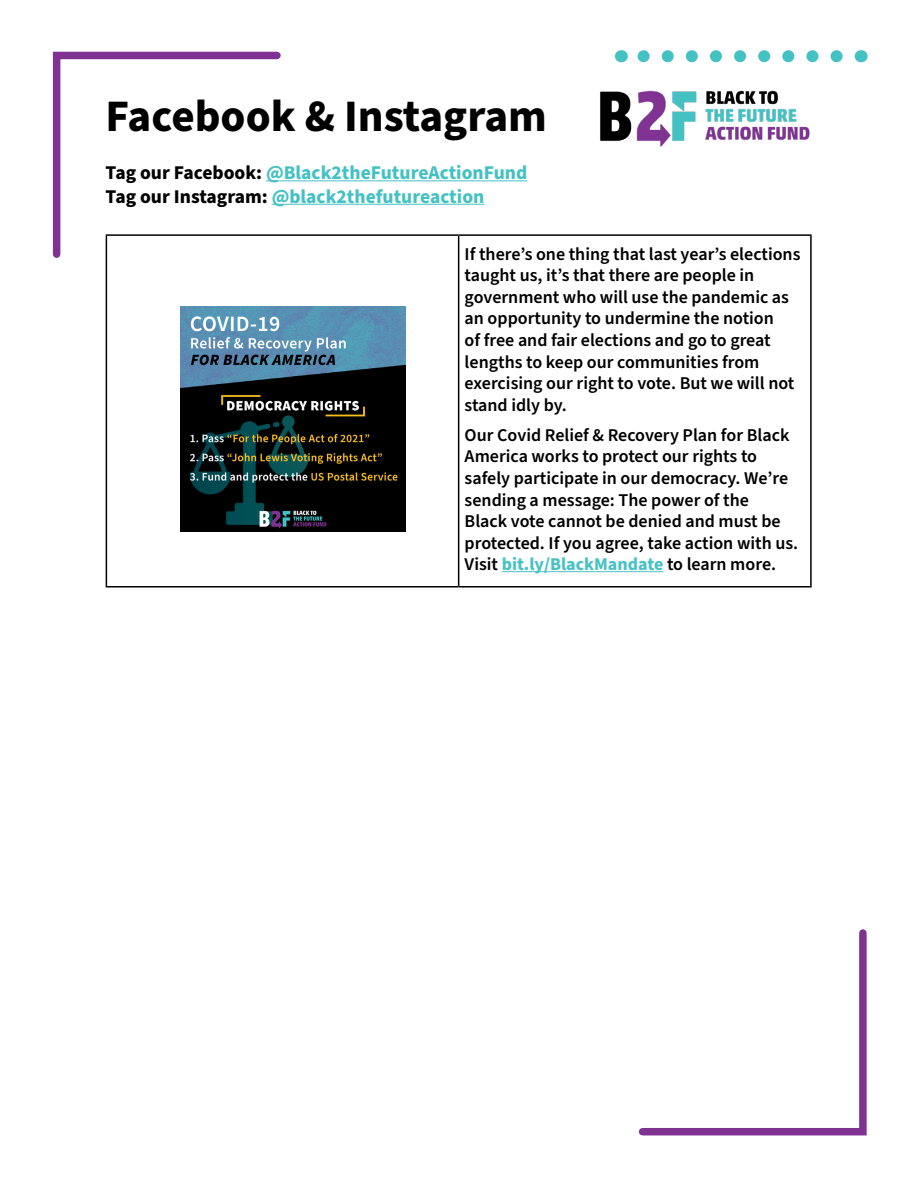
<style>
.page{position:relative;width:918px;height:1188px;background:#fff}
.page>*{position:absolute;margin:0;border:0;box-sizing:border-box;transform-origin:0 0}
.t1{font:700 45px "Source Sans Pro";color:#000}
.t2{font:700 19.5px/23.4px "Source Sans Pro";color:#44c1c3}
.t3{font:600 18px/21.6px "Source Sans Pro";color:#000}
.s1{color:#000}
.s2{font-weight:700;color:#49c2c4}
</style>
<div class="page">
<svg style="left:52px;top:51px;width:232px;height:211px"></svg>
<svg style="left:638px;top:929px;width:229px;height:207px"></svg>
<hr style="left:106px;top:234px;width:353px;height:2px;background:#000">
<hr style="left:106px;top:236px;width:1px;height:350px;background:#000">
<hr style="left:459px;top:234px;width:353px;height:2px;background:#000">
<hr style="left:458px;top:236px;width:1px;height:350px;background:#000">
<hr style="left:810px;top:236px;width:2px;height:350px;background:#000">
<hr style="left:106px;top:586px;width:353px;height:2px;background:#000">
<hr style="left:459px;top:586px;width:353px;height:2px;background:#000">
<hr style="left:502px;top:571px;width:161px;height:1px;background:#49c2c4">
<hr style="left:266px;top:180px;width:261px;height:1px;background:#44c1c3">
<hr style="left:272px;top:204px;width:212px;height:1px;background:#44c1c3">
<svg style="left:637px;top:50px;width:200px;height:12px"></svg>
<svg style="left:861px;top:50px;width:1px;height:12px"></svg>
<svg style="left:621px;top:50px;width:1px;height:12px"></svg>
<img style="left:600px;top:90px;width:210px;height:57px">
<img style="left:180px;top:307px;width:225px;height:225px">
<h1 class="t1" style="left:106px;top:86px;width:443px">Facebook &amp; Instagram</h1>
<p class="t2" style="left:106px;top:162px;width:423px"><span class="s1">Tag our Facebook:</span> @Black2theFutureActionFund<br><span class="s1">Tag our Instagram:</span> @black2thefutureaction</p>
<p class="t3" style="left:465px;top:243px;width:337px">If there’s one thing that last year’s elections taught us, it’s that there are people in government who will use the pandemic as an opportunity to undermine the notion<br>of free and fair elections and go to great lengths to keep our communities from exercising our right to vote. But we will not stand idly by.</p>
<p class="t3" style="left:465px;top:425px;width:335px">Our Covid Relief &amp; Recovery Plan for Black America works to protect our rights to safely participate in our democracy. We’re sending a message: The power of the<br>Black vote cannot be denied and must be protected. If you agree, take action with us.<br>Visit <span class="s2">bit.ly/BlackMandate</span> to learn more.</p>
</div>
